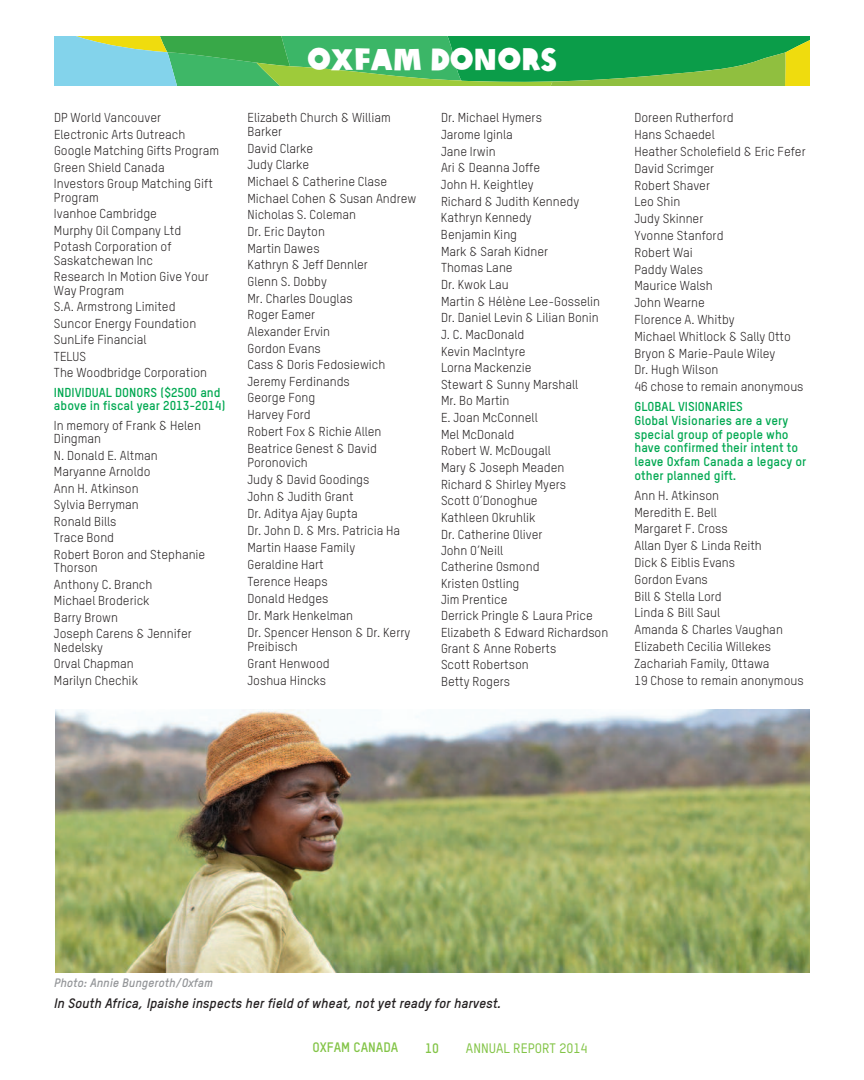
<style>
.page{position:relative;width:864px;height:1080px;background:#fff}
.page>*{position:absolute;margin:0;border:0;box-sizing:border-box;transform-origin:0 0}
.t1{font:30px "Oxfam Global Headline";color:#fff}
.t2{font:italic 700 13.5px "Oxfam TSTARPRO";color:#231f20}
.t3{font:500 13.5px "Oxfam TSTARPRO";color:#83c447}
.t4{font:700 13.5px "Oxfam TSTARPRO";color:#83c447}
.t5{font:12.75px/16.5px "Oxfam TSTARPRO";color:#231f20}
.t6{font:700 12.75px/13.8px "Oxfam TSTARPRO";color:#00a851}
.t7{font:italic 700 12px "Oxfam TSTARPRO";color:#939598}
</style>
<div class="page">
<svg style="left:54px;top:36px;width:756px;height:50px;background:#4bb462"></svg>
<img style="left:56px;top:709px;width:754px;height:263px">
<p class="t5" style="left:54px;top:110px;width:167px">DP World Vancouver<br>Electronic Arts Outreach<br>Google Matching Gifts Program<br>Green Shield Canada<br>Investors Group Matching Gift</p>
<p class="t5" style="left:54px;top:189px;width:129px">Program<br>Ivanhoe Cambridge<br>Murphy Oil Company Ltd<br>Potash Corporation of</p>
<p class="t5" style="left:54px;top:252px;width:156px">Saskatchewan Inc<br>Research In Motion Give Your</p>
<p class="t5" style="left:54px;top:282px;width:155px">Way Program<br>S.A. Armstrong Limited<br>Suncor Energy Foundation<br>SunLife Financial<br>TELUS<br>The Woodbridge Corporation</p>
<p class="t6" style="left:54px;top:386px;width:173px">INDIVIDUAL DONORS ($2500 and above in fiscal year 2013-2014)</p>
<p class="t5" style="left:54px;top:419px;width:149px;line-height:13.5px">In memory of Frank &amp; Helen<br>Dingman</p>
<p class="t5" style="left:54px;top:447px;width:153px">N. Donald E. Altman<br>Maryanne Arnoldo<br>Ann H. Atkinson<br>Sylvia Berryman<br>Ronald Bills<br>Trace Bond<br>Robert Boron and Stephanie</p>
<p class="t5" style="left:54px;top:560px;width:139px">Thorson<br>Anthony C. Branch<br>Michael Broderick<br>Barry Brown<br>Joseph Carens &amp; Jennifer</p>
<p class="t5" style="left:54px;top:639px;width:86px">Nedelsky<br>Orval Chapman<br>Marilyn Chechik</p>
<h1 class="t1" style="left:307px;top:34px;width:251px">OXFAM DONORS</h1>
<p class="t5" style="left:247px;top:111px;width:145px;line-height:13.6px">Elizabeth Church &amp; William<br>Barker</p>
<p class="t5" style="left:247px;top:140px;width:170px">David Clarke<br>Judy Clarke<br>Michael &amp; Catherine Clase<br>Michael Cohen &amp; Susan Andrew<br>Nicholas S. Coleman<br>Dr. Eric Dayton<br>Martin Dawes<br>Kathryn &amp; Jeff Dennler<br>Glenn S. Dobby<br>Mr. Charles Douglas<br>Roger Eamer<br>Alexander Ervin<br>Gordon Evans<br>Cass &amp; Doris Fedosiewich<br>Jeremy Ferdinands<br>George Fong<br>Harvey Ford<br>Robert Fox &amp; Richie Allen<br>Beatrice Genest &amp; David</p>
<p class="t5" style="left:248px;top:454px;width:164px;line-height:17px">Poronovich<br>Judy &amp; David Goodings<br>John &amp; Judith Grant<br>Dr. Aditya Ajay Gupta<br>Dr. John D. &amp; Mrs. Patricia Ha<br>Martin Haase Family<br>Geraldine Hart<br>Terence Heaps<br>Donald Hedges<br>Dr. Mark Henkelman<br>Dr. Spencer Henson &amp; Dr. Kerry</p>
<p class="t5" style="left:248px;top:638px;width:84px;line-height:17px">Preibisch<br>Grant Henwood<br>Joshua Hincks</p>
<p class="t5" style="left:441px;top:110px;width:169px">Dr. Michael Hymers<br>Jarome Iginla<br>Jane Irwin<br>Ari &amp; Deanna Joffe<br>John H. Keightley<br>Richard &amp; Judith Kennedy<br>Kathryn Kennedy<br>Benjamin King<br>Mark &amp; Sarah Kidner<br>Thomas Lane<br>Dr. Kwok Lau<br>Martin &amp; Hélène Lee-Gosselin<br>Dr. Daniel Levin &amp; Lilian Bonin<br>J. C. MacDonald<br>Kevin MacIntyre<br>Lorna Mackenzie<br>Stewart &amp; Sunny Marshall<br>Mr. Bo Martin<br>E. Joan McConnell<br>Mel McDonald<br>Robert W. McDougall<br>Mary &amp; Joseph Meaden<br>Richard &amp; Shirley Myers<br>Scott O’Donoghue<br>Kathleen Okruhlik<br>Dr. Catherine Oliver<br>John O’Neill<br>Catherine Osmond<br>Kristen Ostling<br>Jim Prentice<br>Derrick Pringle &amp; Laura Price<br>Elizabeth &amp; Edward Richardson<br>Grant &amp; Anne Roberts<br>Scott Robertson<br>Betty Rogers</p>
<p class="t5" style="left:635px;top:110px;width:173px">Doreen Rutherford<br>Hans Schaedel<br>Heather Scholefield &amp; Eric Fefer<br>David Scrimger<br>Robert Shaver<br>Leo Shin<br>Judy Skinner<br>Yvonne Stanford<br>Robert Wai<br>Paddy Wales<br>Maurice Walsh<br>John Wearne<br>Florence A. Whitby<br>Michael Whitlock &amp; Sally Otto<br>Bryon &amp; Marie-Paule Wiley<br>Dr. Hugh Wilson<br>46 chose to remain anonymous</p>
<p class="t6" style="left:635px;top:400px;width:173px">GLOBAL VISIONARIES<br>Global Visionaries are a very special group of people who have confirmed their intent to leave Oxfam Canada a legacy or other planned gift.</p>
<p class="t5" style="left:635px;top:487px;width:171px">Ann H. Atkinson<br>Meredith E. Bell<br>Margaret F. Cross<br>Allan Dyer &amp; Linda Reith<br>Dick &amp; Eiblis Evans<br>Gordon Evans<br>Bill &amp; Stella Lord<br>Linda &amp; Bill Saul<br>Amanda &amp; Charles Vaughan<br>Elizabeth Cecilia Willekes<br>Zachariah Family, Ottawa<br>19 Chose to remain anonymous</p>
<p class="t7" style="left:54px;top:976px;width:161px">Photo: Annie Bungeroth/Oxfam</p>
<p class="t2" style="left:54px;top:995px;width:449px">In South Africa, Ipaishe inspects her field of wheat, not yet ready for harvest.</p>
<p class="t4" style="left:312px;top:1039px;width:87px">OXFAM CANADA</p>
<p class="t4" style="left:425px;top:1040px;width:15px">10</p>
<p class="t3" style="left:466px;top:1041px;width:123px">ANNUAL REPORT 2014</p>
</div>
